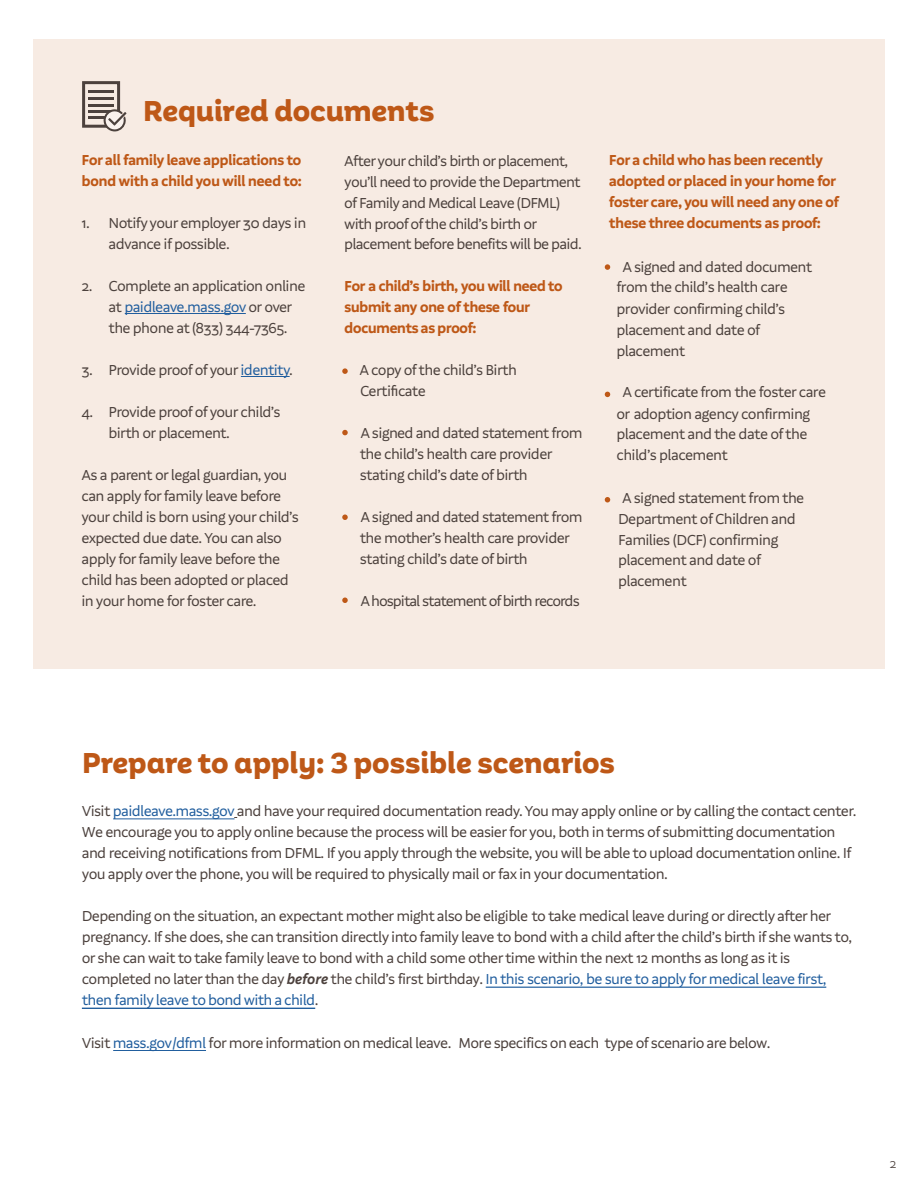
<style>
.page{position:relative;width:918px;height:1188px;background:#fff}
.page>*{position:absolute;margin:0;border:0;box-sizing:border-box;transform-origin:0 0}
.t1{font:800 30px "Aestetico Informal";color:#be5817}
.t2{font:15px/21px "Aestetico Formal";color:#4c413d}
.t3{font:700 15px/21px "Aestetico Formal";color:#be5817}
.t4{font:15px "Aestetico Formal";letter-spacing:-.025em;color:#4c413d}
.t5{font:300 13.5px "Aestetico Formal";color:#4c413d}
.s1{color:#215e9e}
.s2{font-weight:600;font-style:italic}
</style>
<div class="page">
<div style="left:33px;top:39px;width:852px;height:630px;background:#f7ebe3"></div>
<hr style="left:125px;top:313px;width:121px;height:1px;background:#215e9e">
<hr style="left:241px;top:376px;width:49px;height:1px;background:#215e9e">
<div style="left:82px;top:81px;width:38px;height:47px;border:3px solid #4c413d"></div>
<hr style="left:88px;top:90px;width:26px;height:2px;background:#4c413d">
<hr style="left:88px;top:104px;width:26px;height:2px;background:#4c413d">
<hr style="left:88px;top:110px;width:26px;height:2px;background:#4c413d">
<hr style="left:88px;top:97px;width:26px;height:2px;background:#4c413d">
<hr style="left:88px;top:117px;width:26px;height:2px;background:#4c413d">
<svg style="left:103px;top:109px;width:23px;height:22px"></svg>
<svg style="left:342px;top:368px;width:6px;height:6px"></svg>
<svg style="left:342px;top:430px;width:6px;height:5px"></svg>
<svg style="left:342px;top:515px;width:6px;height:5px"></svg>
<svg style="left:342px;top:598px;width:6px;height:5px"></svg>
<svg style="left:605px;top:264px;width:5px;height:6px"></svg>
<svg style="left:605px;top:392px;width:5px;height:5px"></svg>
<svg style="left:605px;top:497px;width:5px;height:5px"></svg>
<hr style="left:113px;top:819px;width:122px;height:1px;background:#215e9e">
<hr style="left:486px;top:987px;width:340px;height:1px;background:#215e9e">
<hr style="left:82px;top:1008px;width:233px;height:1px;background:#215e9e">
<hr style="left:113px;top:1050px;width:93px;height:1px;background:#215e9e">
<h2 class="t1" style="left:143px;top:93px;width:293px">Required documents</h2>
<h5 class="t3" style="left:82px;top:150px;width:222px">For all family leave applications to bond with a child you will need to:</h5>
<p class="t2" style="left:109px;top:213px;width:199px;text-indent:-27px">1. Notify your employer 30 days in advance if possible.</p>
<p class="t2" style="left:109px;top:276px;width:198px;text-indent:-27px">2. Complete an application online at <span class="s1">paidleave.mass.gov</span> or over the phone at (833) 344-7365.</p>
<p class="t2" style="left:82px;top:360px;width:212px">3. Provide proof of your <span class="s1">identity</span>.</p>
<p class="t2" style="left:109px;top:402px;width:173px;text-indent:-27px">4. Provide proof of your child’s birth or placement.</p>
<p class="t2" style="left:82px;top:465px;width:218px">As a parent or legal guardian, you can apply for family leave before your child is born using your child’s expected due date. You can also apply for family leave before the child has been adopted or placed in your home for foster care.</p>
<h5 class="t2" style="left:345px;top:150px;width:238px">After your child’s birth or placement, you’ll need to provide the Department of Family and Medical Leave (DFML) with proof of the child’s birth or placement before benefits will be paid.</h5>
<h5 class="t3" style="left:345px;top:276px;width:220px">For a child’s birth, you will need to submit any one of these four documents as proof:</h5>
<p class="t2" style="left:360px;top:360px;width:158px">A copy of the child’s Birth<br>Certifcate</p>
<p class="t2" style="left:360px;top:423px;width:224px">A signed and dated statement from the child’s health care provider stating child’s date of birth</p>
<p class="t2" style="left:360px;top:507px;width:224px">A signed and dated statement from the mother’s health care provider stating child’s date of birth</p>
<p class="t4" style="left:361px;top:592px;width:220px">Ahospital statement of birth records</p>
<p class="t3" style="left:609px;top:150px;width:232px">For a child who has been recently adopted or placed in your home for foster care, you will need any one of these three documents as proof:</p>
<p class="t2" style="left:617px;top:256px;width:197px;text-indent:6px">A signed and dated document from the child’s health care provider confirming child’s placement and date of placement</p>
<p class="t2" style="left:617px;top:382px;width:210px;text-indent:6px">A certificate from the foster care or adoption agency confirming placement and the date of the child’s placement</p>
<p class="t2" style="left:623px;top:487px;width:183px">A signed statement from the</p>
<p class="t2" style="left:618px;top:508px;width:178px">Department of Children and</p>
<p class="t2" style="left:618px;top:529px;width:161px">Families (DCF) confirming</p>
<p class="t2" style="left:618px;top:550px;width:145px">placement and date of</p>
<p class="t2" style="left:618px;top:571px;width:70px">placement</p>
<p class="t1" style="left:82px;top:745px;width:534px">Prepare to apply: 3 possible scenarios</p>
<p class="t2" style="left:82px;top:801px;width:775px">Visit <span class="s1">paidleave.mass.gov</span> and have your required documentation ready. You may apply online or by calling the contact center.<br>We encourage you to apply online because the process will be easier for you, both in terms of submitting documentation and receiving notifications from DFML. If you apply through the website, you will be able to upload documentation online. If you apply over the phone, you will be required to physically mail or fax in your documentation.</p>
<p class="t2" style="left:82px;top:905px;width:771px">Depending on the situation, an expectant mother might also be eligible to take medical leave during or directly after her pregnancy. If she does, she can transition directly into family leave to bond with a child after the child’s birth if she wants to, or she can wait to take family leave to bond with a child some other time within the next 12 months as long as it is completed no later than the day <span class="s2">before</span> the child’s first birthday. <span class="s1">In this scenario, be sure to apply for medical leave first, then family leave to bond with a child</span>.</p>
<p class="t2" style="left:82px;top:1032px;width:690px">Visit <span class="s1">mass.gov/dfml</span> for more information on medical leave. More specifics on each type of scenario are below.</p>
<p class="t5" style="left:890px;top:1156px;width:8px">2</p>
</div>
